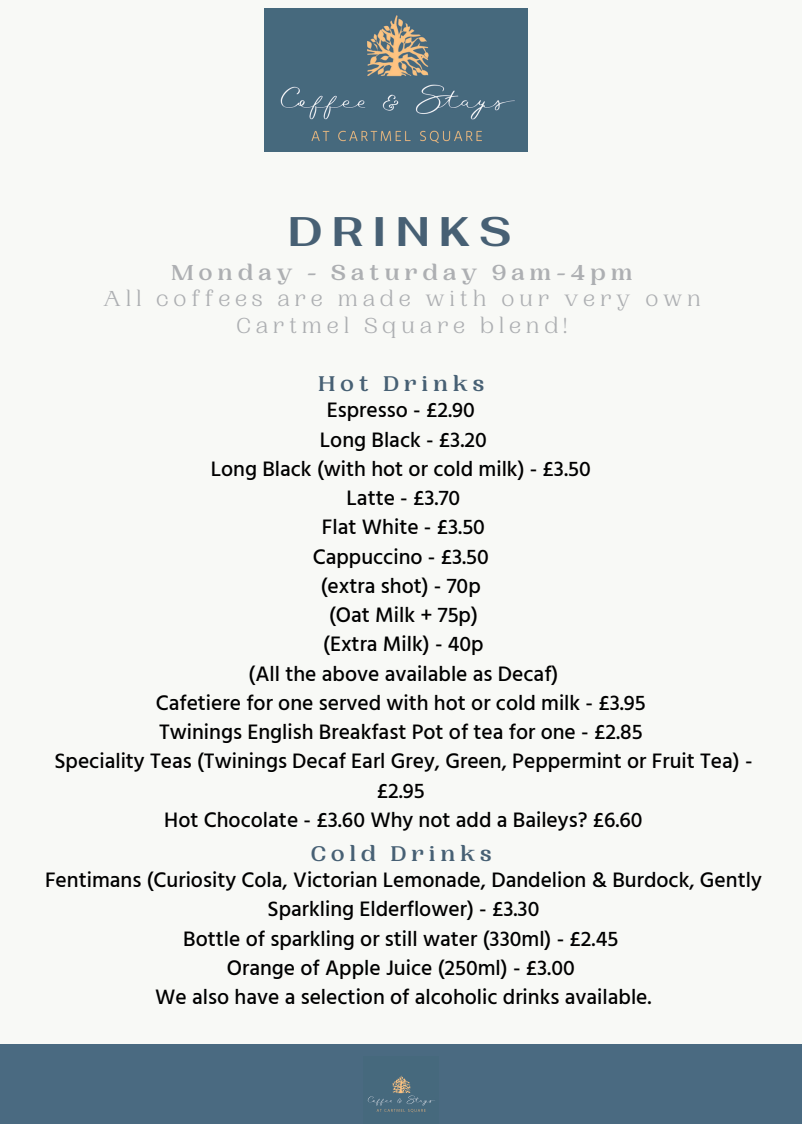
<style>
.page{position:relative;width:802px;height:1124px;background:#fff}
.page>*{position:absolute;margin:0;border:0;box-sizing:border-box;transform-origin:0 0}
.t1{font:700 41.3px "Fahkwang";letter-spacing:.21em;color:#476074}
.t2{font:22.8px/26.2px "PP Woodland";letter-spacing:.21em;color:#adafb2;text-align:center}
.t3{font:700 22.3px "PP Woodland";letter-spacing:.21em;color:#476074}
.t4{font:500 21.5px/29.2px "Hind Guntur";color:#000;text-align:center}
.s1{font-weight:700}
</style>
<div class="page">
<div style="left:0;top:0;width:802px;height:1123px;background:#f8f9f6"></div>
<div style="left:0;top:1044px;width:802px;height:79px;background:#4a6a81"></div>
<img style="left:265px;top:8px;width:262px;height:144px">
<img style="left:367px;top:1075px;width:68px;height:38px">
<p class="t1" style="left:288px;top:205px;width:226px">DRINKS</p>
<p class="t2" style="left:103px;top:260px;width:599px"><span class="s1">Monday - Saturday 9am-4pm<br></span>All coffees are made with our very own<br>Cartmel Square blend!</p>
<p class="t3" style="left:318px;top:371px;width:168px">Hot Drinks</p>
<p class="t4" style="left:54px;top:395px;width:699px">Espresso - £2.90<br>Long Black - £3.20<br>Long Black (with hot or cold milk) - £3.50<br>Latte - £3.70<br>Flat White - £3.50<br>Cappuccino - £3.50<br>(extra shot) - 70p<br>(Oat Milk + 75p)<br>(Extra Milk) - 40p<br>(All the above available as Decaf)<br>Cafetiere for one served with hot or cold milk - £3.95<br>Twinings English Breakfast Pot of tea for one - £2.85<br>Speciality Teas (Twinings Decaf Earl Grey, Green, Peppermint or Fruit Tea) - £2.95<br>Hot Chocolate - £3.60 Why not add a Baileys? £6.60</p>
<p class="t3" style="left:311px;top:840px;width:182px">Cold Drinks</p>
<p class="t4" style="left:45px;top:865px;width:718px">Fentimans (Curiosity Cola, Victorian Lemonade, Dandelion &amp; Burdock, Gently Sparkling Elderflower) - £3.30<br>Bottle of sparkling or still water (330ml) - £2.45<br>Orange of Apple Juice (250ml) - £3.00<br>We also have a selection of alcoholic drinks available.</p>
</div>
